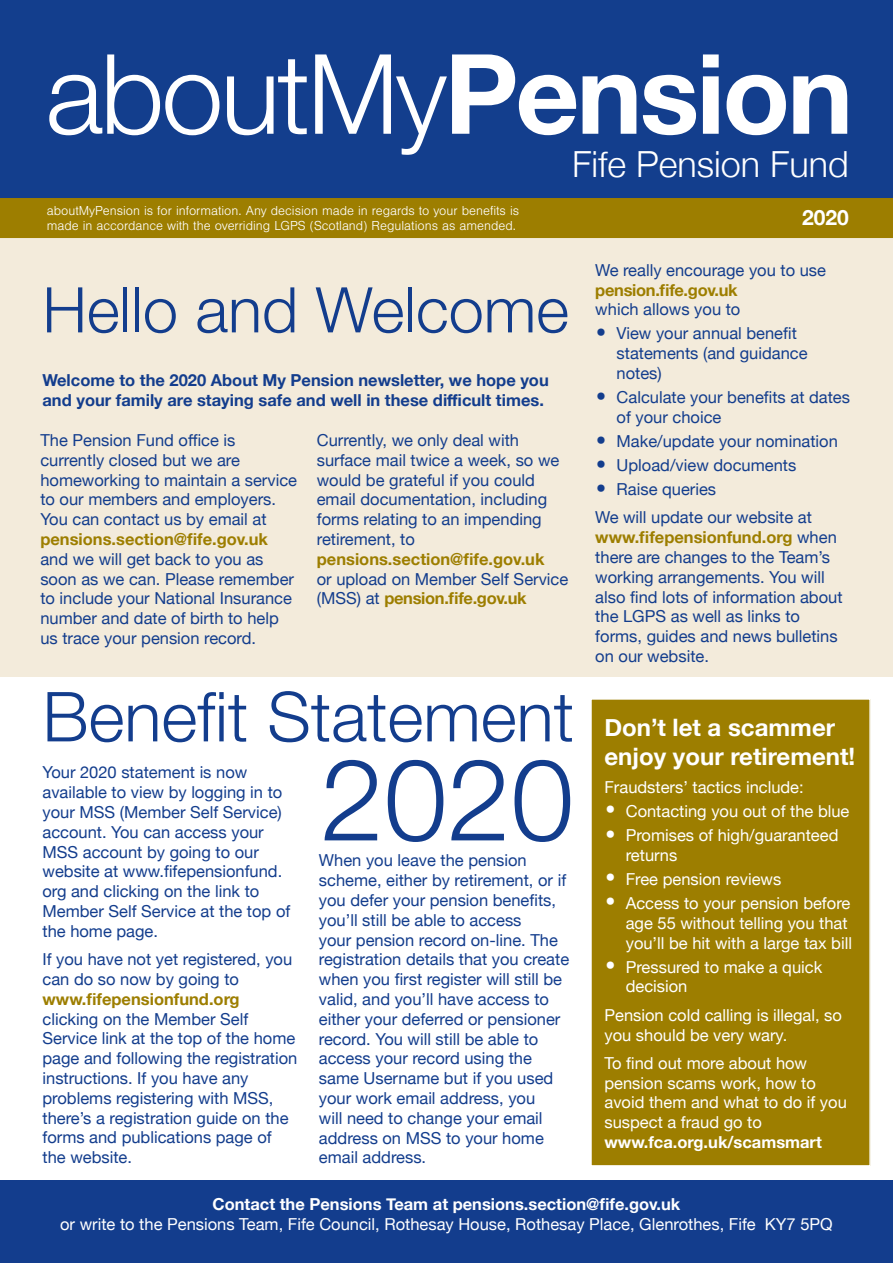
<style>
.page{position:relative;width:893px;height:1263px;background:#fff}
.page>*{position:absolute;margin:0;border:0;box-sizing:border-box;transform-origin:0 0}
.heading_2{font:300 114px "Helvetica Neue";color:#133d8d}
.t1{font:300 111px "Helvetica Neue";letter-spacing:-.025em;color:#fff}
.heading_2-2{font:300 69px "Helvetica Neue";color:#133d8d}
.heading_1{font:300 63px "Helvetica Neue";color:#133d8d}
.t2{font:300 36px "Helvetica Neue";color:#fff}
.t3{font:700 24px/28.8px "Helvetica Neue";color:#fff}
.t4{font:700 21px "Helvetica Neue";color:#fff}
.t5{font:16.5px/19.8px "Helvetica Neue";color:#133d8d}
.t6{font:16.5px/19.8px "Helvetica Neue";color:#fff}
.t7{font:700 16.5px/19.8px "Helvetica Neue";color:#133d8d}
.t8{font:300 13.5px/15px "Nimbus San T";color:#fff}
.s1{font-weight:700}
.s2{font-weight:700;color:#9d7e00}
.s3{font-size:33px}
</style>
<div class="page">
<div style="left:591px;top:699px;width:279px;height:467px;background:#9d7e00"></div>
<div style="left:590px;top:698px;width:281px;height:469px;border:2px solid #fff"></div>
<div style="left:0;top:230px;width:893px;height:447px;background:#f3ebdb"></div>
<div style="left:0;top:0;width:893px;height:198px;background:#133e8d"></div>
<div style="left:0;top:198px;width:893px;height:40px;background:#9d7e00"></div>
<div style="left:0;top:1180px;width:893px;height:83px;background:#133d8d"></div>
<p class="t1" style="left:46px;top:5px;width:809px">aboutMy<span class="s1">Pension</span></p>
<p class="t2" style="left:572px;top:135px;width:278px">Fife Pension Fund</p>
<p class="t8" style="left:47px;top:203px;width:474px">aboutMyPension is for information. Any decision made in regards to your benefits is made in accordance with the overriding LGPS (Scotland) Regulations as amended.</p>
<p class="t4" style="left:802px;top:201px;width:48px">2020</p>
<p class="heading_1" style="left:43px;top:259px;width:528px">Hello and Welcome</p>
<p class="t7" style="left:43px;top:370px;width:508px">Welcome to the 2020 About My Pension newsletter, we hope you and your family are staying safe and well in these difficult times.</p>
<p class="t5" style="left:317px;top:431px;width:253px">Currently, we only deal with surface mail twice a week, so we would be grateful if you could email documentation, including forms relating to an impending retirement, to <span class="s2">pensions.section@fife.gov.uk<br></span>or upload on Member Self Service (MSS) at <span class="s2">pension.fife.gov.uk</span></p>
<p class="t5" style="left:40px;top:431px;width:258px">The Pension Fund office is currently closed but we are homeworking to maintain a service to our members and employers.<br>You can contact us by email at <span class="s2">pensions.section@fife.gov.uk </span>and we will get back to you as soon as we can. Please remember to include your National Insurance number and date of birth to help us trace your pension record.</p>
<p class="heading_2-2" style="left:43px;top:661px;width:533px">Benefit Statement</p>
<p class="heading_2" style="left:320px;top:708px;width:255px">2020</p>
<p class="t5" style="left:43px;top:763px;width:249px">Your 2020 statement is now available to view by logging in to your MSS (Member Self Service) account. You can access your<br>MSS account by going to our website at www.fifepensionfund. org and clicking on the link to<br>Member Self Service at the top of the home page.</p>
<p class="t5" style="left:43px;top:950px;width:256px">If you have not yet registered, you can do so now by going to <span class="s2">www.fifepensionfund.org </span>clicking on the Member Self<br>Service link at the top of the home page and following the registration instructions. If you have any problems registering with MSS, there’s a registration guide on the forms and publications page of the website.</p>
<p class="t5" style="left:319px;top:851px;width:252px">When you leave the pension scheme, either by retirement, or if you defer your pension benefits, you’ll still be able to access<br>your pension record on-line. The registration details that you create when you first register will still be valid, and you’ll have access to either your deferred or pensioner record. You will still be able to access your record using the same Username but if you used your work email address, you<br>will need to change your email address on MSS to your home email address.</p>
<p class="t5" style="left:595px;top:261px;width:232px">We really encourage you to use <span class="s2">pension.fife.gov.uk<br></span>which allows you to</p>
<p class="t5" style="left:617px;top:325px;width:193px;text-indent:-21px"><span class="s3">•</span> View your annual benefit statements (and guidance notes)</p>
<p class="t5" style="left:617px;top:388px;width:235px;text-indent:-21px"><span class="s3">•</span> Calculate your benefits at dates of your choice</p>
<p class="t5" style="left:595px;top:432px;width:244px"><span class="s3">•</span> Make/update your nomination</p>
<p class="t5" style="left:595px;top:456px;width:202px"><span class="s3">•</span> Upload/view documents</p>
<p class="t5" style="left:595px;top:480px;width:122px"><span class="s3">•</span> Raise queries</p>
<p class="t5" style="left:595px;top:509px;width:249px">We will update our website at <span class="s2">www.fifepensionfund.org</span> when there are changes to the Team’s working arrangements. You will also find lots of information about the LGPS as well as links to forms, guides and news bulletins on our website.</p>
<p class="t3" style="left:604px;top:713px;width:252px">Don’t let a scammer enjoy your retirement!</p>
<p class="t6" style="left:604px;top:778px;width:201px">Fraudsters’ tactics include:</p>
<p class="t6" style="left:604px;top:802px;width:246px"><span class="s3">•</span> Contacting you out of the blue</p>
<p class="t6" style="left:626px;top:826px;width:214px;text-indent:-21px"><span class="s3">•</span> Promises of high/guaranteed returns</p>
<p class="t6" style="left:604px;top:870px;width:178px"><span class="s3">•</span> Free pension reviews</p>
<p class="t6" style="left:626px;top:894px;width:228px;text-indent:-21px"><span class="s3">•</span> Access to your pension before age 55 without telling you that you’ll be hit with a large tax bill</p>
<p class="t6" style="left:626px;top:958px;width:198px;text-indent:-21px"><span class="s3">•</span> Pressured to make a quick decision</p>
<p class="t6" style="left:604px;top:1006px;width:239px">Pension cold calling is illegal, so you should be very wary.</p>
<p class="t6" style="left:604px;top:1054px;width:244px">To find out more about how pension scams work, how to avoid them and what to do if you suspect a fraud go to <span class="s1">www.fca.org.uk/scamsmart</span></p>
<p class="t6" style="left:60px;top:1195px;width:774px;text-align:center"><span class="s1">Contact the Pensions Team at pensions.section@fife.gov.uk<br></span>or write to the Pensions Team, Fife Council, Rothesay House, Rothesay Place, Glenrothes, Fife KY7 5PQ</p>
</div>
